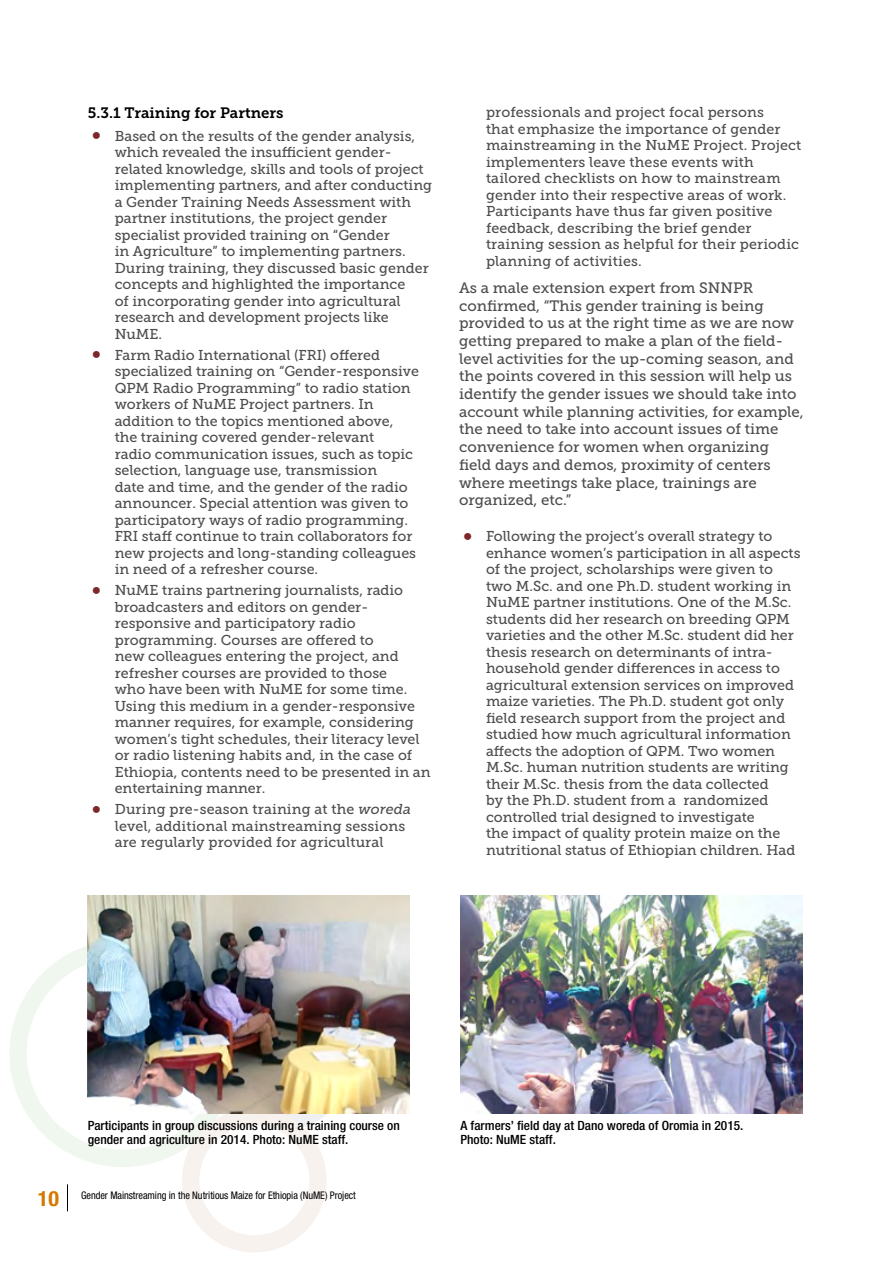
<style>
.page{position:relative;width:893px;height:1263px;background:#fff}
.page>*{position:absolute;margin:0;border:0;box-sizing:border-box;transform-origin:0 0}
.t1{font:15px/17.7px "Museo Slab 500";color:#4d4d4f}
.t2{font:15px "Museo Slab 700";color:#000}
.t3{font:14.25px/16.5px "Museo Slab 500";color:#4d4d4f}
.t4{font:500 condensed 12.75px/14.2px "Helvetica Neue LT Std";color:#000;scale:1.05 1}
.t5{font:condensed 10.5px "Helvetica Neue LT Std";letter-spacing:-.005em;color:#000}
.s1{font-size:22.5px;color:#7e272a}
.s2{font-style:italic}
.s3{font-weight:700;font-size:21px;color:#d57900}
</style>
<div class="page">
<svg style="left:18px;top:948px;width:210px;height:210px"></svg>
<div style="left:9px;top:940px;width:228px;height:227px;border:17px solid #f0f7ef;border-radius:50%"></div>
<div style="left:227px;top:1011px;width:119px;height:119px;border:17px solid #eef0f1;border-radius:50%"></div>
<div style="left:191px;top:1117px;width:127px;height:127px;background:#fff;border-radius:50%"></div>
<div style="left:182px;top:1108px;width:145px;height:144px;border:17px solid #f8f2ef;border-radius:50%"></div>
<svg style="left:67px;top:1184px;width:1px;height:27px"></svg>
<img style="left:460px;top:895px;width:342px;height:219px">
<img style="left:88px;top:895px;width:322px;height:218px">
<p class="t2" style="left:88px;top:104px;width:197px">5.3.1 Training for Partners</p>
<p class="t3" style="left:115px;top:128px;width:319px;text-indent:-23px"><span class="s1">•</span> Based on the results of the gender analysis, which revealed the insufficient gender&shy;related knowledge, skills and tools of project implementing partners, and after conducting a Gender Training Needs Assessment with partner institutions, the project gender specialist provided training on “Gender<br>in Agriculture” to implementing partners.<br>During training, they discussed basic gender concepts and highlighted the importance<br>of incorporating gender into agricultural research and development projects like NuME.</p>
<p class="t3" style="left:115px;top:347px;width:306px;text-indent:-23px"><span class="s1">•</span> Farm Radio International (FRI) offered specialized training on “Gender-responsive QPM Radio Programming” to radio station workers of NuME Project partners. In addition to the topics mentioned above, the training covered gender-relevant<br>radio communication issues, such as topic selection, language use, transmission<br>date and time, and the gender of the radio announcer. Special attention was given to participatory ways of radio programming.<br>FRI staff continue to train collaborators for new projects and long-standing colleagues in need of a refresher course.</p>
<p class="t3" style="left:115px;top:582px;width:317px;text-indent:-23px"><span class="s1">•</span> NuME trains partnering journalists, radio broadcasters and editors on gender&shy;responsive and participatory radio programming. Courses are offered to<br>new colleagues entering the project, and refresher courses are provided to those<br>who have been with NuME for some time.<br>Using this medium in a gender-responsive manner requires, for example, considering women’s tight schedules, their literacy level or radio listening habits and, in the case of Ethiopia, contents need to be presented in an entertaining manner.</p>
<p class="t3" style="left:115px;top:801px;width:298px;text-indent:-23px"><span class="s1">•</span> During pre-season training at the <span class="s2">woreda </span>level, additional mainstreaming sessions are regularly provided for agricultural</p>
<p class="t3" style="left:486px;top:104px;width:317px">professionals and project focal persons<br>that emphasize the importance of gender mainstreaming in the NuME Project. Project implementers leave these events with tailored checklists on how to mainstream gender into their respective areas of work.<br>Participants have thus far given positive feedback, describing the brief gender training session as helpful for their periodic planning of activities.</p>
<p class="t1" style="left:459px;top:279px;width:346px">As a male extension expert from SNNPR confirmed, “This gender training is being provided to us at the right time as we are now getting prepared to make a plan of the field&shy;level activities for the up-coming season, and the points covered in this session will help us identify the gender issues we should take into account while planning activities, for example, the need to take into account issues of time convenience for women when organizing field days and demos, proximity of centers where meetings take place, trainings are organized, etc.”</p>
<p class="t3" style="left:486px;top:528px;width:316px;text-indent:-23px"><span class="s1">•</span> Following the project’s overall strategy to enhance women’s participation in all aspects of the project, scholarships were given to two M.Sc. and one Ph.D. student working in NuME partner institutions. One of the M.Sc. students did her research on breeding QPM varieties and the other M.Sc. student did her thesis research on determinants of intra&shy;household gender differences in access to agricultural extension services on improved maize varieties. The Ph.D. student got only field research support from the project and studied how much agricultural information affects the adoption of QPM. Two women M.Sc. human nutrition students are writing their M.Sc. thesis from the data collected<br>by the Ph.D. student from a randomized controlled trial designed to investigate<br>the impact of quality protein maize on the nutritional status of Ethiopian children. Had</p>
<p class="t4" style="left:88px;top:1118px;width:299px">Participants in group discussions during a training course on gender and agriculture in 2014. Photo: NuME staff.</p>
<p class="t4" style="left:460px;top:1118px;width:271px">A farmers’ field day at Dano woreda of Oromia in 2015.<br>Photo: NuME staff.</p>
<p class="t5" style="left:38px;top:1189px;width:319px"><span class="s3">10</span> Gender Mainstreaming in the Nutritious Maize for Ethiopia (NuME) Project</p>
</div>
